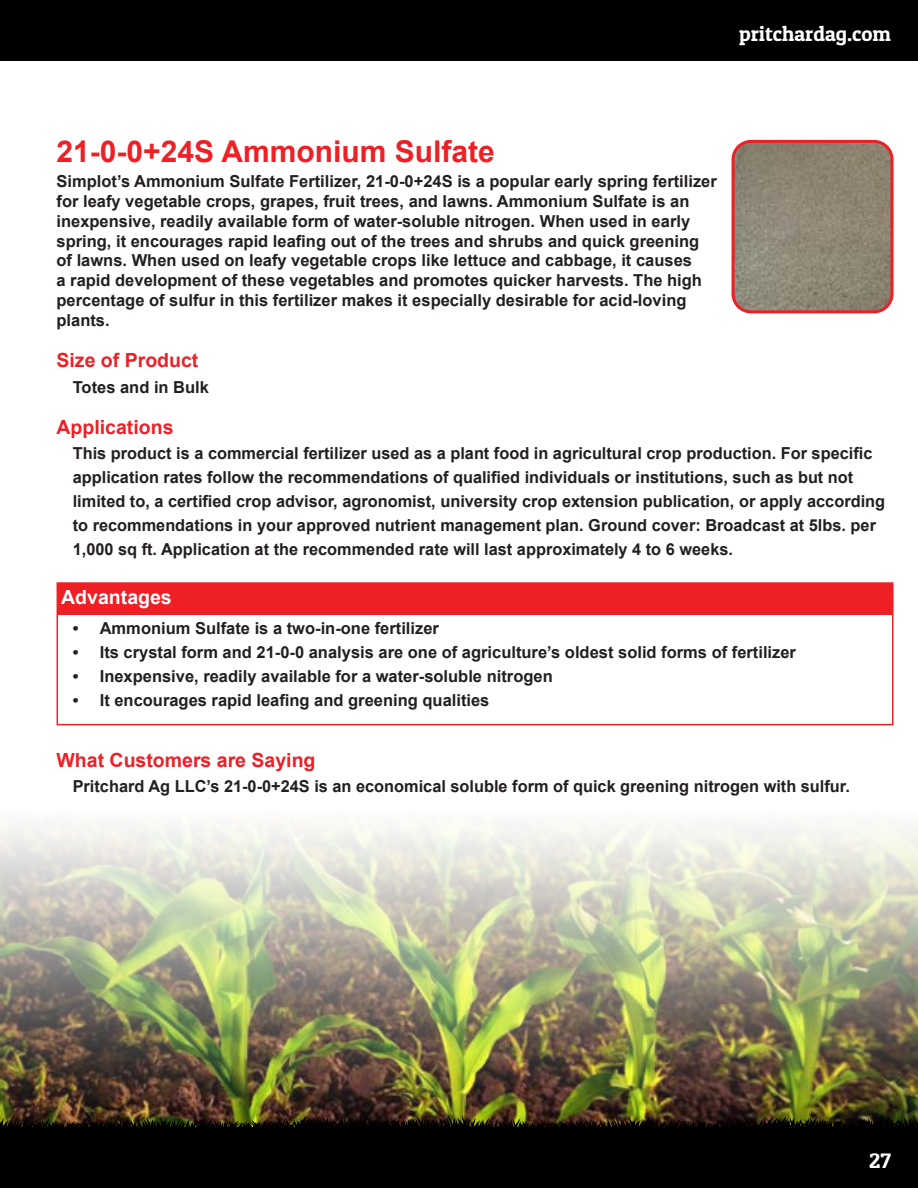
<style>
.page{position:relative;width:918px;height:1188px;background:#fff}
.page>*{position:absolute;margin:0;border:0;box-sizing:border-box;transform-origin:0 0}
.t1{font:700 30px "Arial";color:#ee2026}
.t2{font:21px "Patua One";color:#fff}
.t3{font:700 19.5px "Arial";color:#ee2026}
.t4{font:700 19.5px "Arial";color:#fff}
.t5{font:700 16.5px/19.8px "Arial";color:#231f20}
</style>
<div class="page">
<img style="left:0;top:825px;width:918px;height:291px">
<img style="left:0;top:1116px;width:918px;height:11px">
<div style="left:0;top:0;width:918px;height:61px;background:#000"></div>
<div style="left:0;top:1127px;width:918px;height:61px;background:#000"></div>
<div style="left:58px;top:583px;width:834px;height:31px;background:#ee2026"></div>
<div style="left:57px;top:582px;width:837px;height:143px;border:2px solid #ee2026"></div>
<img style="left:733px;top:141px;width:157px;height:171px">
<div style="left:732px;top:140px;width:162px;height:173px;border:3px solid #ee2026;border-radius:18px"></div>
<p class="t2" style="left:739px;top:20px;width:153px">pritchardag.com</p>
<p class="t1" style="left:57px;top:130px;width:440px">21-0-0+24S Ammonium Sulfate</p>
<p class="t5" style="left:57px;top:172px;width:662px">Simplot’s Ammonium Sulfate Fertilizer, 21-0-0+24S is a popular early spring fertilizer for leafy vegetable crops, grapes, fruit trees, and lawns. Ammonium Sulfate is an inexpensive, readily available form of water-soluble nitrogen. When used in early spring, it encourages rapid leafing out of the trees and shrubs and quick greening of lawns. When used on leafy vegetable crops like lettuce and cabbage, it causes<br>a rapid development of these vegetables and promotes quicker harvests. The high percentage of sulfur in this fertilizer makes it especially desirable for acid-loving plants.</p>
<p class="t3" style="left:57px;top:346px;width:143px">Size of Product</p>
<p class="t5" style="left:73px;top:377px;width:138px">Totes and in Bulk</p>
<p class="t3" style="left:57px;top:413px;width:119px">Applications</p>
<p class="t5" style="left:73px;top:442px;width:814px;line-height:24px">This product is a commercial fertilizer used as a plant food in agricultural crop production. For specific application rates follow the recommendations of qualified individuals or institutions, such as but not limited to, a certified crop advisor, agronomist, university crop extension publication, or apply according to recommendations in your approved nutrient management plan. Ground cover: Broadcast at 5lbs. per 1,000 sq ft. Application at the recommended rate will last approximately 4 to 6 weeks.</p>
<p class="t4" style="left:61px;top:584px;width:112px">Advantages</p>
<p class="t5" style="left:73px;top:619px;width:368px">• Ammonium Sulfate is a two-in-one fertilizer</p>
<p class="t5" style="left:73px;top:643px;width:725px">• Its crystal form and 21-0-0 analysis are one of agriculture’s oldest solid forms of fertilizer</p>
<p class="t5" style="left:73px;top:667px;width:482px">• Inexpensive, readily available for a water-soluble nitrogen</p>
<p class="t5" style="left:73px;top:691px;width:418px">• It encourages rapid leafing and greening qualities</p>
<p class="t3" style="left:57px;top:746px;width:260px">What Customers are Saying</p>
<p class="t5" style="left:73px;top:777px;width:779px">Pritchard Ag LLC’s 21-0-0+24S is an economical soluble form of quick greening nitrogen with sulfur.</p>
<p class="t2" style="left:869px;top:1147px;width:23px">27</p>
</div>
